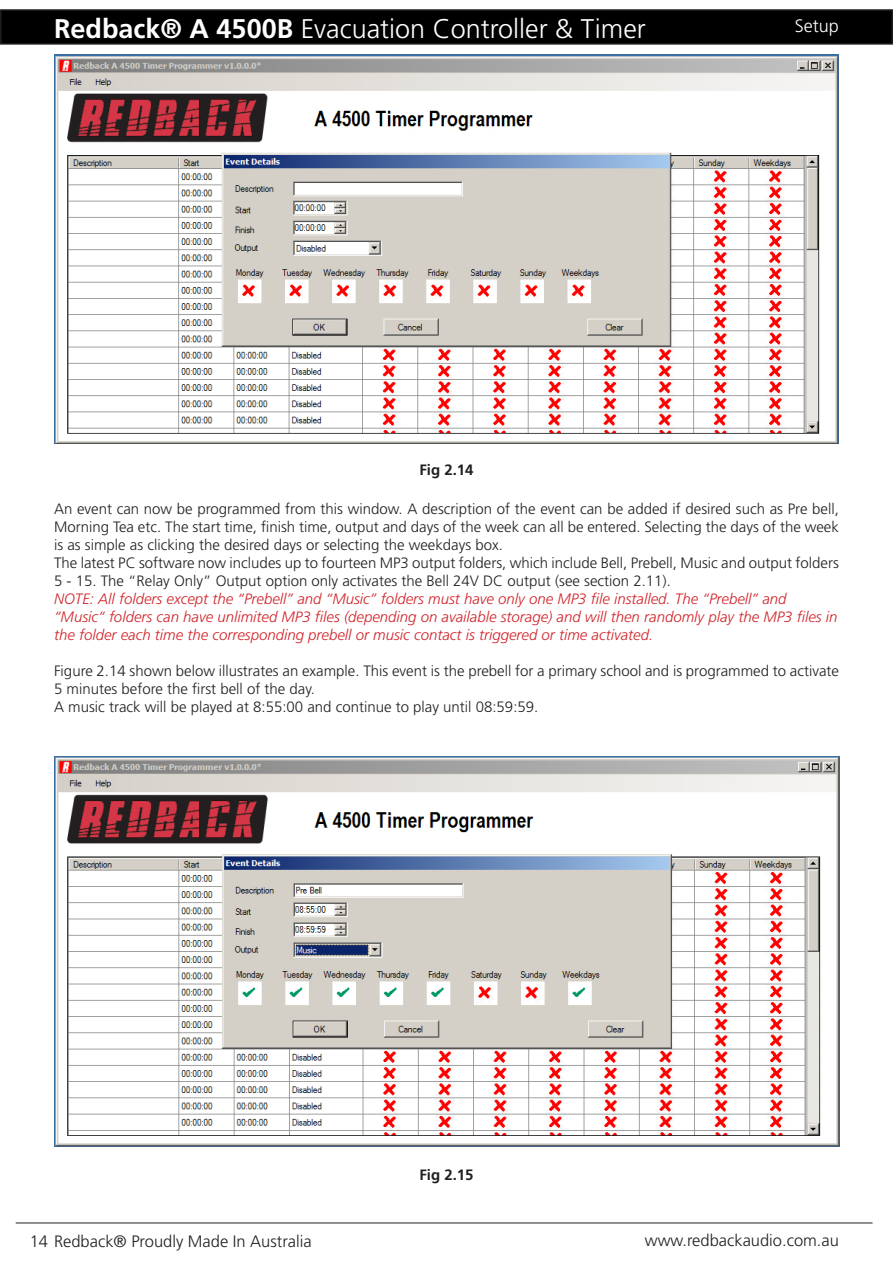
<style>
.page{position:relative;width:893px;height:1263px;background:#fff}
.page>*{position:absolute;margin:0;border:0;box-sizing:border-box;transform-origin:0 0}
.t1{font:300 27px "Frutiger LT Std";color:#fff}
.Level_2{font:300 18px "Frutiger LT Std";color:#fff}
.t2{font:300 16.5px "Frutiger LT Std";color:#231f20}
.Level_2-2{font:300 15px/18px "Frutiger LT Std";color:#231f20}
.t3{font:italic 300 15px/18px "Frutiger LT Std";color:#d1232a}
.Level_2-3{font:700 15px "Frutiger LT Std";color:#231f20}
.s1{font-weight:700}
</style>
<div class="page">
<div style="left:1px;top:10px;width:891px;height:34px;background:#000"></div>
<div style="left:0;top:9px;width:893px;height:36px;border:2px solid #231f20"></div>
<hr style="left:16px;top:1222px;width:857px;height:1px;background:#231f20">
<img style="left:55px;top:757px;width:785px;height:389px">
<img style="left:54px;top:54px;width:785px;height:389px">
<h1 class="t1" style="left:54px;top:13px;width:593px"><span class="s1">Redback® A 4500B</span> Evacuation Controller &amp; Timer</h1>
<p class="Level_2" style="left:795px;top:15px;width:46px">Setup</p>
<p class="Level_2-3" style="left:419px;top:461px;width:56px">Fig 2.14</p>
<p class="Level_2-2" style="left:54px;top:500px;width:786px;text-align:justify">An event can now be programmed from this window. A description of the event can be added if desired such as Pre bell, Morning Tea etc. The start time, finish time, output and days of the week can all be entered. Selecting the days of the week is as simple as clicking the desired days or selecting the weekdays box.</p>
<p class="Level_2-2" style="left:54px;top:554px;width:786px">The latest PC software now includes up to fourteen MP3 output folders, which include Bell, Prebell, Music and output folders<br>5 - 15. The “Relay Only” Output option only activates the Bell 24V DC output (see section 2.11).</p>
<p class="t3" style="left:54px;top:590px;width:734px">NOTE: All folders except the “Prebell” and “Music” folders must have only one MP3 file installed. The “Prebell” and</p>
<p class="t3" style="left:54px;top:608px;width:785px">“Music“ folders can have unlimited MP3 files (depending on available storage) and will then randomly play the MP3 files in the folder each time the corresponding prebell or music contact is triggered or time activated.</p>
<p class="Level_2-2" style="left:54px;top:662px;width:786px">Figure 2.14 shown below illustrates an example. This event is the prebell for a primary school and is programmed to activate<br>5 minutes before the first bell of the day.</p>
<p class="Level_2-2" style="left:54px;top:698px;width:486px">A music track will be played at 8:55:00 and continue to play until 08:59:59.</p>
<p class="Level_2-3" style="left:419px;top:1166px;width:56px">Fig 2.15</p>
<p class="t2" style="left:30px;top:1232px;width:283px">14 Redback® Proudly Made In Australia</p>
<p class="t2" style="left:645px;top:1230px;width:196px">www.redbackaudio.com.au</p>
</div>
